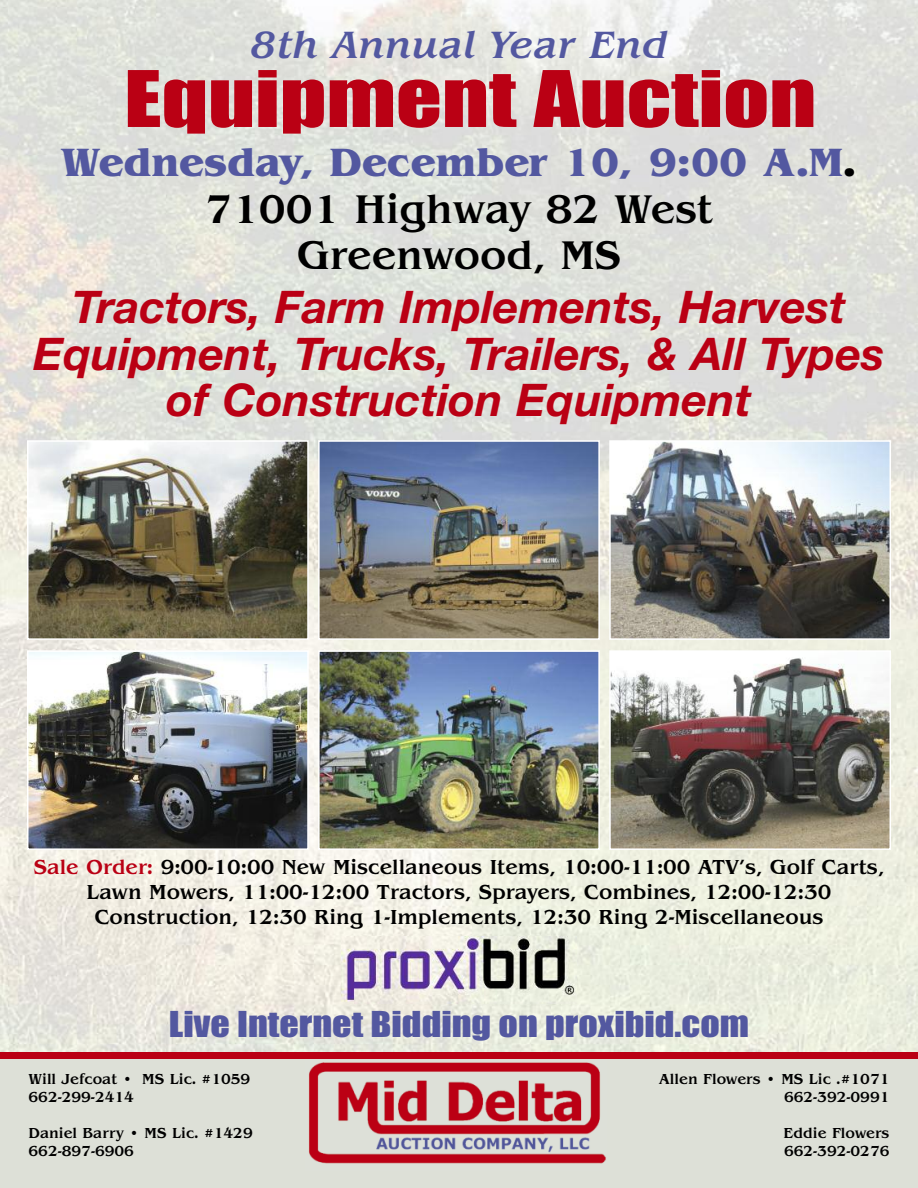
<style>
.page{position:relative;width:918px;height:1188px;background:#fff}
.page>*{position:absolute;margin:0;border:0;box-sizing:border-box;transform-origin:0 0}
.t1{font:72px "Impact";color:#ba0014;scale:1.25 1}
.t2{font:italic 700 45px/46.5px "Helvetica Neue";color:#ba0014;text-align:center}
.t3{font:500 41.4px/46.5px "Benguiat";color:#000;text-align:center}
.t4{font:italic 500 39.3px "Benguiat";color:#5358a0}
.t5{font:33px "Impact";color:#5358a0;scale:1.15 1}
.t6{font:500 21px/25.2px "Benguiat";color:#000;text-align:center}
.t7{font:500 15px/18px "Benguiat";color:#000}
.s1{font-weight:700;color:#5358a0}
.s2{font-weight:700}
.s3{color:#ba0014}
</style>
<div class="page">
<img style="left:0;top:0;width:918px;height:1052px">
<div style="left:0;top:1059px;width:918px;height:129px;background:#dde0d7"></div>
<div style="left:0;top:1052px;width:918px;height:7px;background:#ba0014"></div>
<img style="left:30px;top:443px;width:276px;height:194px">
<div style="left:27px;top:440px;width:282px;height:200px;border:2px solid #fff"></div>
<img style="left:321px;top:443px;width:276px;height:194px">
<div style="left:318px;top:440px;width:282px;height:200px;border:2px solid #fff"></div>
<img style="left:612px;top:443px;width:276px;height:194px">
<div style="left:609px;top:440px;width:282px;height:200px;border:2px solid #fff"></div>
<img style="left:30px;top:653px;width:276px;height:194px">
<div style="left:27px;top:650px;width:282px;height:200px;border:2px solid #fff"></div>
<img style="left:321px;top:653px;width:276px;height:194px">
<div style="left:318px;top:650px;width:282px;height:200px;border:2px solid #fff"></div>
<img style="left:612px;top:653px;width:276px;height:194px">
<div style="left:609px;top:650px;width:282px;height:200px;border:2px solid #fff"></div>
<img style="left:309px;top:1062px;width:297px;height:102px">
<img style="left:341px;top:937px;width:236px;height:67px">
<h3 class="t4" style="left:250px;top:31px;width:419px">8th Annual Year End</h3>
<h1 class="t1" style="left:124px;top:60px;width:555px">Equipment Auction</h1>
<h3 class="t3" style="left:61px;top:144px;width:797px"><span class="s1">Wednesday, December 10, 9:00 A.M</span><span class="s2">.<br></span>71001 Highway 82 West<br>Greenwood, MS</h3>
<h2 class="t2" style="left:33px;top:288px;width:853px">Tractors, Farm Implements, Harvest<br>Equipment, Trucks, Trailers, &amp; All Types of Construction Equipment</h2>
<p class="t6" style="left:34px;top:857px;width:852px"><span class="s3">Sale Order:</span> 9:00-10:00 New Miscellaneous Items, 10:00-11:00 ATV’s, Golf Carts,<br>Lawn Mowers, 11:00-12:00 Tractors, Sprayers, Combines, 12:00-12:30<br>Construction, 12:30 Ring 1-Implements, 12:30 Ring 2-Miscellaneous</p>
<h3 class="t5" style="left:169px;top:1007px;width:506px">Live Internet Bidding on proxibid.com</h3>
<p class="t7" style="left:28px;top:1072px;width:223px">Will Jefcoat • MS Lic. #1059<br>662-299-2414</p>
<p class="t7" style="left:28px;top:1126px;width:226px">Daniel Barry • MS Lic. #1429<br>662-897-6906</p>
<p class="t7" style="left:659px;top:1072px;width:232px;text-align:right">Allen Flowers • MS Lic .#1071<br>662-392-0991</p>
<p class="t7" style="left:784px;top:1126px;width:107px">Eddie Flowers<br>662-392-0276</p>
</div>
